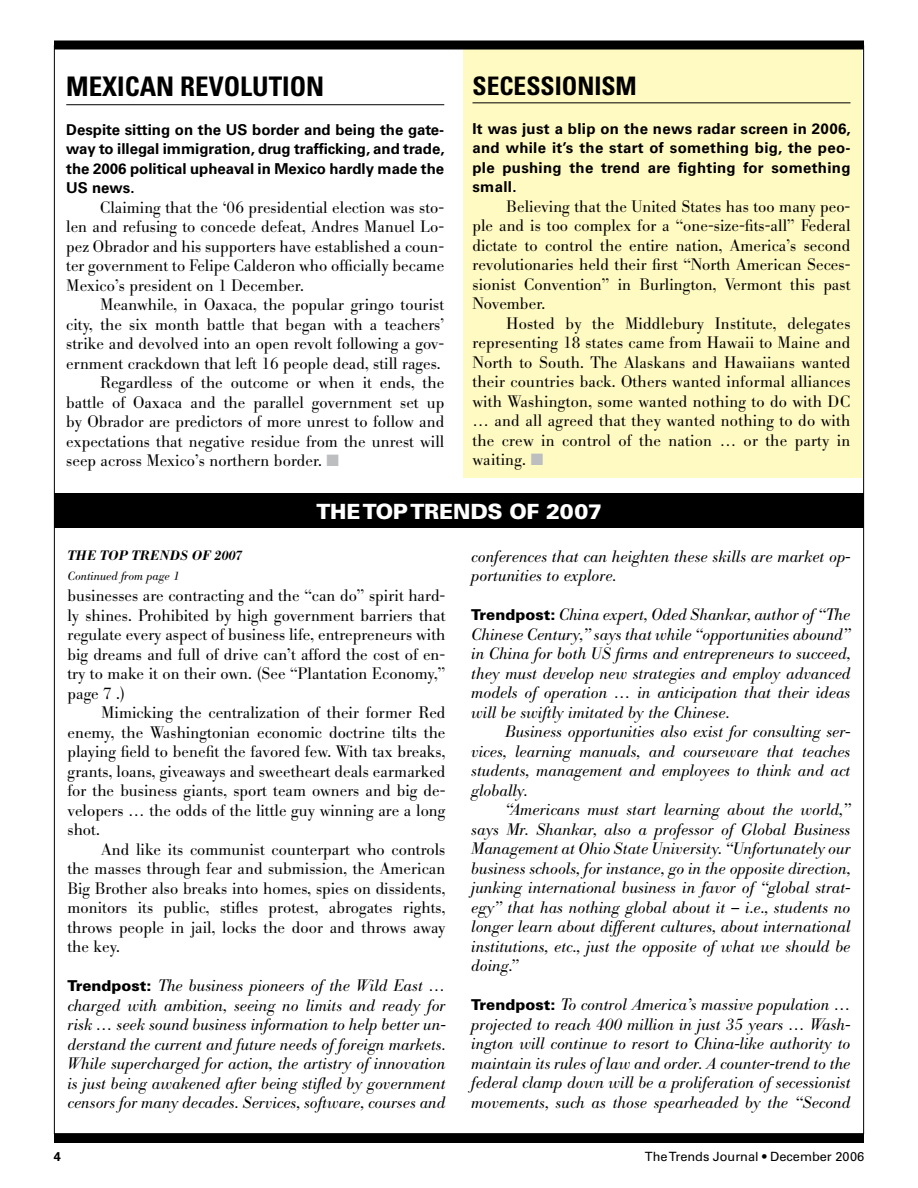
<style>
.page{position:relative;width:918px;height:1188px;background:#fff}
.page>*{position:absolute;margin:0;border:0;box-sizing:border-box;transform-origin:0 0}
.t1{font:700 condensed 27px "Univers";color:#000}
.t2{font:700 condensed 25.5px "Univers";color:#000}
.t3{font:900 21px "Univers";letter-spacing:-.01em;color:#fff}
.t4{font:300 16.5px/19.5px "Bodoni BE";color:#000;text-align:justify}
.t5{font:italic 300 16.5px/19.5px "Bodoni BE";color:#000;text-align:justify}
.t6{font:700 15px/19.5px "Univers";color:#000;text-align:justify}
.t7{font:italic 500 13.5px "Bodoni BE";letter-spacing:.02em;color:#000}
.t8{font:12.75px "Univers";color:#000}
.t9{font:700 12.75px "Univers";color:#000}
.t10{font:italic 300 12px "Bodoni BE";color:#000}
.s1{color:#bcbec0}
.s2{font-family:"Univers";font-weight:900;font-style:normal;font-size:15px}
</style>
<div class="page">
<div style="left:463px;top:46px;width:399px;height:432px;background:#fffac2"></div>
<div style="left:54px;top:40px;width:810px;height:10px;background:#000"></div>
<div style="left:54px;top:1134px;width:810px;height:9px;background:#000"></div>
<hr style="left:66px;top:104px;width:378px;height:1px;background:#000">
<hr style="left:472px;top:102px;width:378px;height:1px;background:#000">
<div style="left:55px;top:493px;width:809px;height:34px;background:#000"></div>
<h1 class="t1" style="left:66px;top:70px;width:260px">MEXICAN REVOLUTION</h1>
<p class="t6" style="left:66px;top:120px;width:380px">Despite sitting on the US border and being the gate&shy;way to illegal immigration, drug trafficking, and trade, the 2006 political upheaval in Mexico hardly made the US news.</p>
<p class="t4" style="left:66px;top:198px;width:380px;text-indent:34px">Claiming that the ‘06 presidential election was sto&shy;len and refusing to concede defeat, Andres Manuel Lo&shy;pez Obrador and his supporters have established a coun&shy;ter government to Felipe Calderon who officially became Mexico’s president on 1 December.</p>
<p class="t4" style="left:100px;top:295px;width:346px">Meanwhile, in Oaxaca, the popular gringo tourist</p>
<p class="t4" style="left:66px;top:315px;width:379px">city, the six month battle that began with a teachers’</p>
<p class="t4" style="left:66px;top:334px;width:380px">strike and devolved into an open revolt following a gov-</p>
<p class="t4" style="left:66px;top:354px;width:376px">ernment crackdown that left 16 people dead, still rages.</p>
<p class="t4" style="left:100px;top:373px;width:346px">Regardless of the outcome or when it ends, the</p>
<p class="t4" style="left:66px;top:393px;width:380px">battle of Oaxaca and the parallel government set up</p>
<p class="t4" style="left:66px;top:412px;width:379px">by Obrador are predictors of more unrest to follow and</p>
<p class="t4" style="left:66px;top:432px;width:379px">expectations that negative residue from the unrest will</p>
<p class="t4" style="left:66px;top:451px;width:274px">seep across Mexico’s northern border. <span class="s1">■</span></p>
<h2 class="t2" style="left:472px;top:70px;width:166px">SECESSIONISM</h2>
<p class="t6" style="left:472px;top:119px;width:380px">It was just a blip on the news radar screen in 2006, and while it’s the start of something big, the peo&shy;ple pushing the trend are fighting for something small.</p>
<p class="t4" style="left:473px;top:197px;width:380px;text-indent:34px">Believing that the United States has too many peo&shy;ple and is too complex for a “one-size-fits-all” Federal dictate to control the entire nation, America’s second revolutionaries held their first “North American Seces&shy;sionist Convention” in Burlington, Vermont this past November.</p>
<p class="t4" style="left:473px;top:314px;width:380px;text-indent:34px">Hosted by the Middlebury Institute, delegates representing 18 states came from Hawaii to Maine and North to South. The Alaskans and Hawaiians wanted their countries back. Others wanted informal alliances with Washington, some wanted nothing to do with DC … and all agreed that they wanted nothing to do with the crew in control of the nation … or the party in waiting. <span class="s1">■</span></p>
<p class="t3" style="left:316px;top:498px;width:287px">THE TOP TRENDS OF 2007</p>
<p class="t7" style="left:68px;top:548px;width:176px">THE TOP TRENDS OF 2007</p>
<p class="t10" style="left:68px;top:569px;width:113px">Continued from page 1</p>
<p class="t4" style="left:68px;top:586px;width:379px">businesses are contracting and the “can do” spirit hard&shy;ly shines. Prohibited by high government barriers that regulate every aspect of business life, entrepreneurs with big dreams and full of drive can’t afford the cost of en&shy;try to make it on their own. (See “Plantation Economy,” page 7 .)</p>
<p class="t4" style="left:68px;top:703px;width:380px;text-indent:34px">Mimicking the centralization of their former Red enemy, the Washingtonian economic doctrine tilts the playing field to benefit the favored few. With tax breaks, grants, loans, giveaways and sweetheart deals earmarked for the business giants, sport team owners and big de&shy;velopers … the odds of the little guy winning are a long shot.</p>
<p class="t4" style="left:68px;top:840px;width:379px;text-indent:34px">And like its communist counterpart who controls the masses through fear and submission, the American Big Brother also breaks into homes, spies on dissidents, monitors its public, stifles protest, abrogates rights, throws people in jail, locks the door and throws away the key.</p>
<p class="t5" style="left:68px;top:976px;width:380px"><span class="s2">Trendpost:</span> The business pioneers of the Wild East … charged with ambition, seeing no limits and ready for risk … seek sound business information to help better un&shy;derstand the current and future needs of foreign markets.<br>While supercharged for action, the artistry of innovation is just being awakened after being stifled by government censors for many decades. Services, software, courses and</p>
<p class="t5" style="left:471px;top:547px;width:381px">conferences that can heighten these skills are market op&shy;portunities to explore.</p>
<p class="t5" style="left:471px;top:605px;width:381px"><span class="s2">Trendpost:</span> China expert, Oded Shankar, author of “The Chinese Century,” says that while “opportunities abound” in China for both US firms and entrepreneurs to succeed, they must develop new strategies and employ advanced models of operation … in anticipation that their ideas will be swiftly imitated by the Chinese.</p>
<p class="t5" style="left:471px;top:722px;width:381px;text-indent:34px">Business opportunities also exist for consulting ser&shy;vices, learning manuals, and courseware that teaches students, management and employees to think and act globally.</p>
<p class="t5" style="left:471px;top:800px;width:381px;text-indent:34px">“Americans must start learning about the world,” says Mr. Shankar, also a professor of Global Business Management at Ohio State University. “Unfortunately our business schools, for instance, go in the opposite direction, junking international business in favor of “global strat&shy;egy” that has nothing global about it – i.e., students no longer learn about different cultures, about international institutions, etc., just the opposite of what we should be doing.”</p>
<p class="t5" style="left:471px;top:995px;width:381px"><span class="s2">Trendpost:</span> To control America’s massive population … projected to reach 400 million in just 35 years … Wash&shy;ington will continue to resort to China-like authority to maintain its rules of law and order. A counter-trend to the federal clamp down will be a proliferation of secessionist movements, such as those spearheaded by the “Second</p>
<p class="t9" style="left:54px;top:1149px;width:9px">4</p>
<p class="t8" style="left:645px;top:1149px;width:221px">The Trends Journal • December 2006</p>
</div>
